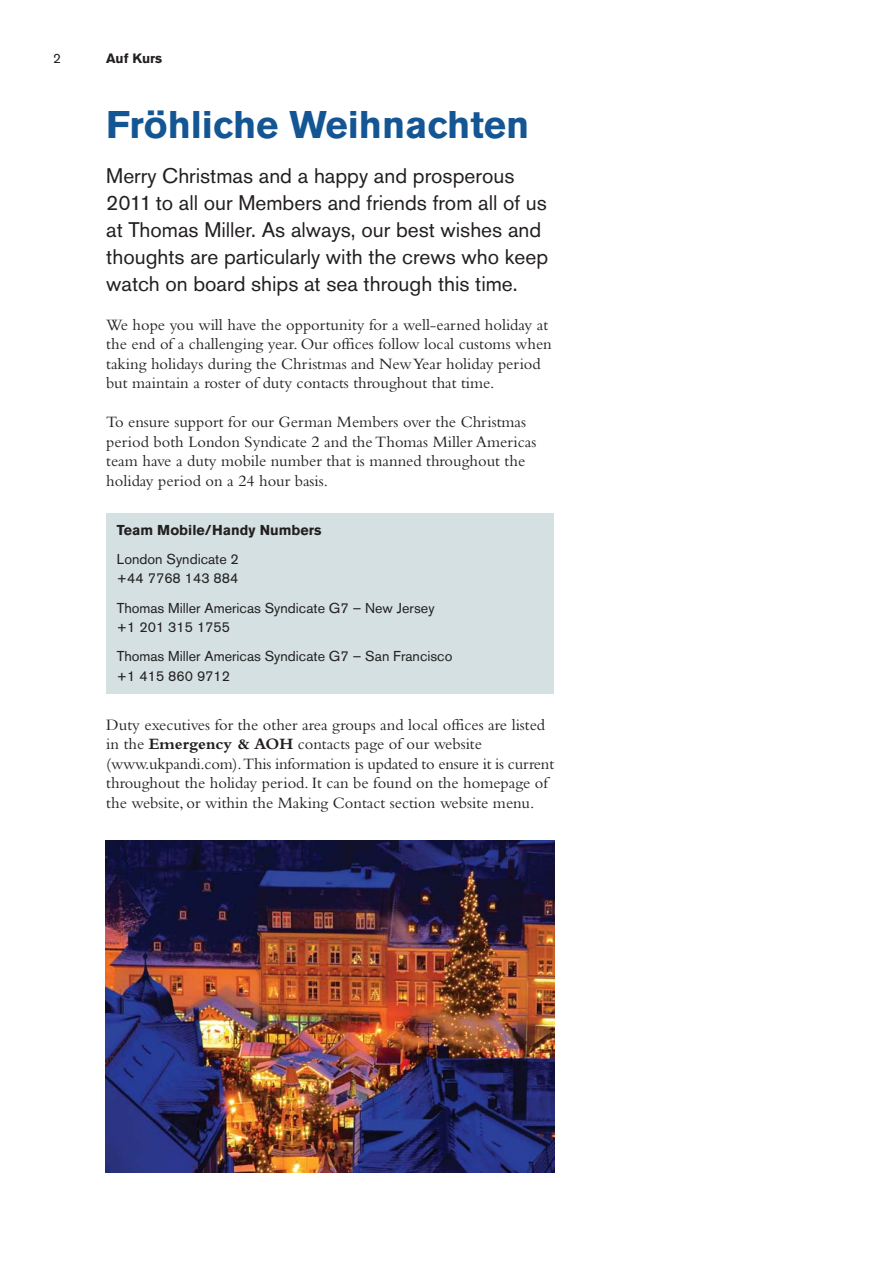
<style>
.page{position:relative;width:893px;height:1263px;background:#fff}
.page>*{position:absolute;margin:0;border:0;box-sizing:border-box;transform-origin:0 0}
.t1{font:700 38.25px "Akzidenz Grotesk BE";color:#145694}
.t2{font:21px/27px "Akzidenz Grotesk BE";color:#231f20}
.t3{font:16.5px/19.5px "Bembo";color:#231f20}
.t4{font:14.25px/19.5px "Akzidenz Grotesk BE";color:#231f20}
.t5{font:700 14.25px "Akzidenz Grotesk BE";color:#231f20}
.t6{font:700 13.5px "Akzidenz Grotesk BE";color:#231f20}
.t7{font:13.5px "Akzidenz Grotesk BE";color:#231f20}
.s1{font-weight:700}
</style>
<div class="page">
<div style="left:106px;top:513px;width:448px;height:181px;background:#d4e0e2"></div>
<img style="left:106px;top:840px;width:448px;height:332px">
<p class="t7" style="left:53px;top:51px;width:9px">2</p>
<p class="t6" style="left:106px;top:51px;width:57px">Auf Kurs</p>
<h1 class="t1" style="left:106px;top:102px;width:425px">Fröhliche Weihnachten</h1>
<p class="t2" style="left:106px;top:162px;width:443px">Merry Christmas and a happy and prosperous 2011 to all our Members and friends from all of us at Thomas Miller. As always, our best wishes and thoughts are particularly with the crews who keep watch on board ships at sea through this time.</p>
<p class="t3" style="left:106px;top:315px;width:447px">We hope you will have the opportunity for a well-earned holiday at the end of a challenging year. Our offices follow local customs when taking holidays during the Christmas and New Year holiday period but maintain a roster of duty contacts throughout that time.</p>
<p class="t3" style="left:106px;top:412px;width:432px">To ensure support for our German Members over the Christmas period both London Syndicate 2 and the Thomas Miller Americas team have a duty mobile number that is manned throughout the holiday period on a 24 hour basis.</p>
<p class="t5" style="left:117px;top:521px;width:206px">Team Mobile/Handy Numbers</p>
<p class="t4" style="left:117px;top:549px;width:124px">London Syndicate 2 +44 7768 143 884</p>
<p class="t4" style="left:117px;top:598px;width:319px">Thomas Miller Americas Syndicate G7 – New Jersey +1 201 315 1755</p>
<p class="t4" style="left:117px;top:647px;width:337px">Thomas Miller Americas Syndicate G7 – San Francisco +1 415 860 9712</p>
<p class="t3" style="left:106px;top:714px;width:449px">Duty executives for the other area groups and local offices are listed in the <span class="s1">Emergency &amp; AOH</span> contacts page of our website (www.ukpandi.com).This information is updated to ensure it is current throughout the holiday period. It can be found on the homepage of the website, or within the Making Contact section website menu.</p>
</div>
